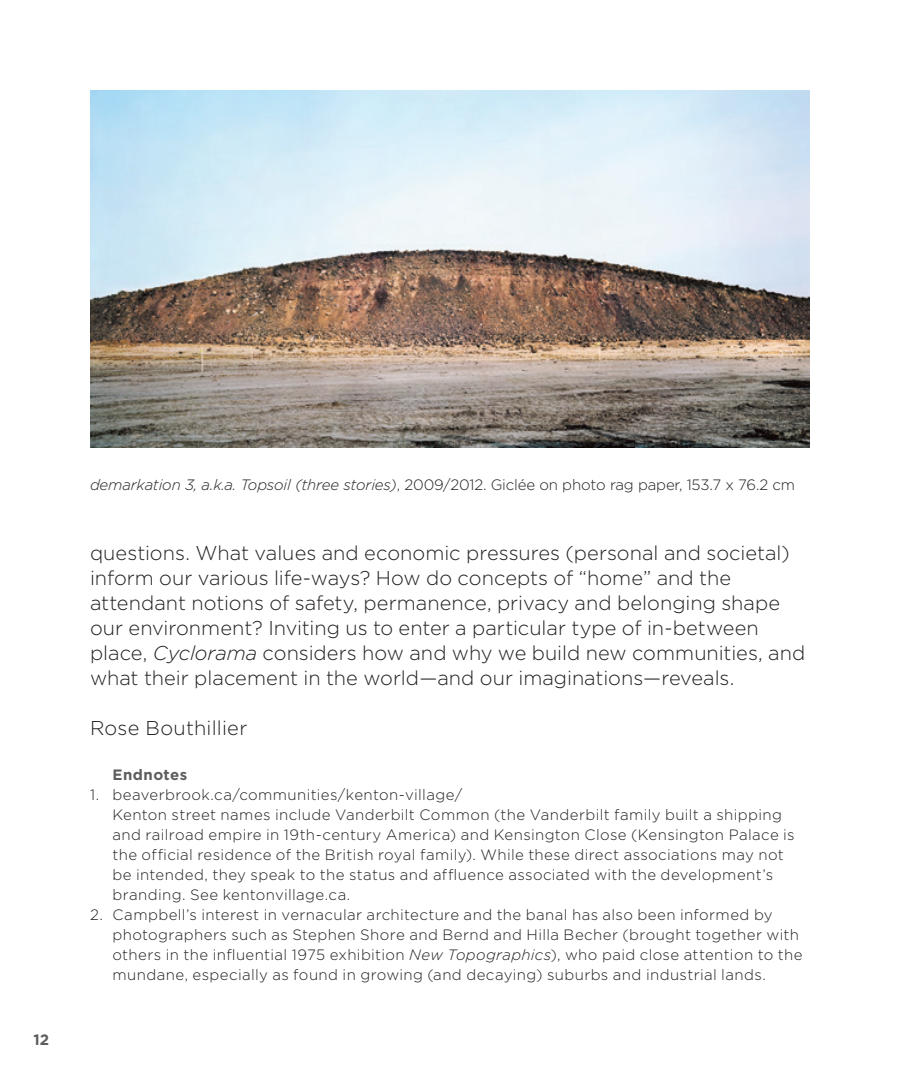
<style>
.page{position:relative;width:900px;height:1080px;background:#fff}
.page>*{position:absolute;margin:0;border:0;box-sizing:border-box;transform-origin:0 0}
.Body_Copy{font:300 20px/25px "Gotham";color:#231f20}
.Cutline{font:300 15px/20px "Gotham";letter-spacing:.025em;color:#231f20}
.Cutline-2{font:300 15px "Gotham";letter-spacing:-.01em;color:#231f20}
.Body_Copy-2{font:700 15px "Gotham";letter-spacing:.025em;color:#5d5d5d}
.s1{font-style:italic}
</style>
<div class="page">
<img style="left:90px;top:90px;width:720px;height:357px">
<p class="Body_Copy-2" style="left:33px;top:1031px;width:17px">12</p>
<p class="Cutline-2" style="left:90px;top:476px;width:707px"><span class="s1">demarkation 3, a.k.a. Topsoil (three stories)</span>, 2009/2012. Giclée on photo rag paper, 153.7 x 76.2 cm</p>
<p class="Body_Copy" style="left:90px;top:540px;width:717px">questions. What values and economic pressures (personal and societal) inform our various life-ways? How do concepts of “home” and the attendant notions of safety, permanence, privacy and belonging shape our environment? Inviting us to enter a particular type of in-between place, <span class="s1">Cyclorama</span> considers how and why we build new communities, and what their placement in the world—and our imaginations—reveals.</p>
<p class="Body_Copy" style="left:90px;top:715px;width:159px">Rose Bouthillier</p>
<p class="Body_Copy-2" style="left:112px;top:766px;width:76px">Endnotes</p>
<p class="Cutline" style="left:112px;top:784px;width:684px;text-indent:-22px">1. beaverbrook.ca/communities/kenton-village/<br>Kenton street names include Vanderbilt Common (the Vanderbilt family built a shipping and railroad empire in 19th-century America) and Kensington Close (Kensington Palace is the official residence of the British royal family). While these direct associations may not be intended, they speak to the status and affluence associated with the development’s branding. See kentonvillage.ca.</p>
<p class="Cutline" style="left:112px;top:904px;width:691px;text-indent:-22px">2. Campbell’s interest in vernacular architecture and the banal has also been informed by photographers such as Stephen Shore and Bernd and Hilla Becher (brought together with others in the influential 1975 exhibition <span class="s1">New Topographics</span>), who paid close attention to the mundane, especially as found in growing (and decaying) suburbs and industrial lands.</p>
</div>
